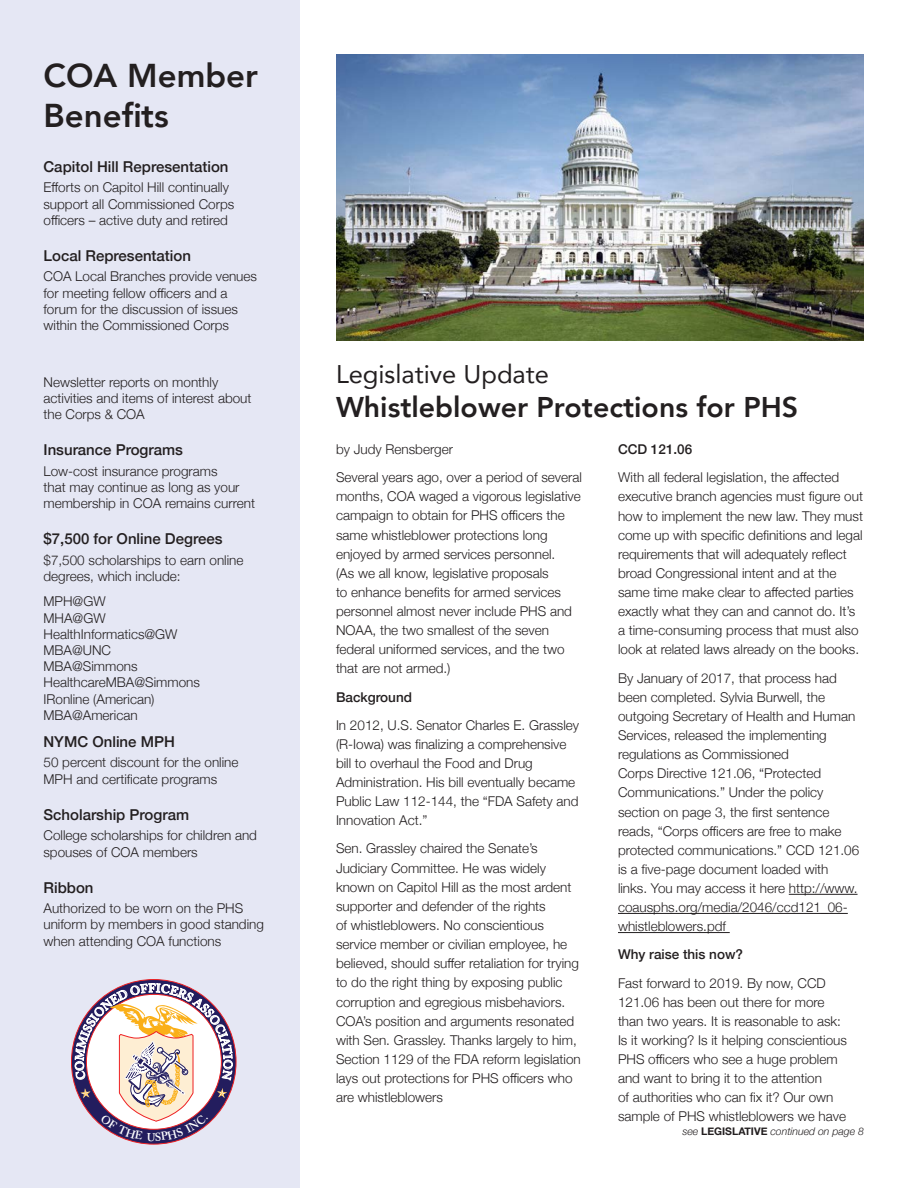
<style>
.page{position:relative;width:918px;height:1188px;background:#fff}
.page>*{position:absolute;margin:0;border:0;box-sizing:border-box;transform-origin:0 0}
.Body{font:800 33px/39.6px "Avenir";color:#231f20}
.Headline_2{font:800 28.5px "Avenir";color:#231f20}
.Headline_2-2{font:25.5px "Avenir";color:#231f20}
.BEN_Subhead{font:500 15px "Helvetica Neue";color:#231f20}
.Body-2{font:300 13.5px/19.2px "Helvetica Neue";color:#231f20}
.Subhead{font:500 13.5px "Helvetica Neue";color:#231f20}
.Body-3{font:500 13.5px "Helvetica Neue";color:#231f20}
.t1{font:italic 300 10.5px "Helvetica Neue";color:#231f20}
.s1{font-weight:700;font-style:normal}
</style>
<div class="page">
<div style="left:0;top:0;width:300px;height:1188px;background:#e5e7f4"></div>
<hr style="left:789px;top:894px;width:69px;height:1px;background:#231f20">
<hr style="left:618px;top:913px;width:230px;height:1px;background:#231f20">
<hr style="left:618px;top:932px;width:112px;height:1px;background:#231f20">
<img style="left:336px;top:54px;width:528px;height:286px">
<svg style="left:75px;top:983px;width:158px;height:158px"></svg>
<p class="Body" style="left:44px;top:56px;width:216px">COA Member<br>Benefits</p>
<p class="BEN_Subhead" style="left:44px;top:154px;width:187px">Capitol Hill Representation</p>
<p class="Body-2" style="left:44px;top:178px;width:192px;line-height:16.2px">Efforts on Capitol Hill continually support all Commissioned Corps officers – active duty and retired</p>
<p class="BEN_Subhead" style="left:44px;top:243px;width:149px">Local Representation</p>
<p class="Body-2" style="left:44px;top:268px;width:215px;line-height:16.2px">COA Local Branches provide venues for meeting fellow officers and a forum for the discussion of issues within the Commissioned Corps</p>
<p class="Body-2" style="left:44px;top:373px;width:210px;line-height:16.2px">Newsletter reports on monthly activities and items of interest about the Corps &amp; COA</p>
<p class="BEN_Subhead" style="left:44px;top:438px;width:141px">Insurance Programs</p>
<p class="Body-2" style="left:44px;top:462px;width:213px;line-height:16.2px">Low-cost insurance programs<br>that may continue as long as your membership in COA remains current</p>
<p class="BEN_Subhead" style="left:44px;top:527px;width:181px">$7,500 for Online Degrees</p>
<p class="Body-2" style="left:44px;top:551px;width:202px;line-height:16.2px">$7,500 scholarships to earn online degrees, which include:</p>
<p class="Body-2" style="left:44px;top:591px;width:64px">MPH@GW</p>
<p class="Body-2" style="left:44px;top:607px;width:64px">MHA@GW</p>
<p class="Body-2" style="left:44px;top:623px;width:136px">HealthInformatics@GW</p>
<p class="Body-2" style="left:44px;top:640px;width:69px">MBA@UNC</p>
<p class="Body-2" style="left:44px;top:656px;width:96px">MBA@Simmons</p>
<p class="Body-2" style="left:44px;top:672px;width:158px">HealthcareMBA@Simmons</p>
<p class="Body-2" style="left:44px;top:688px;width:113px">IRonline (American)</p>
<p class="Body-2" style="left:44px;top:704px;width:96px">MBA@American</p>
<p class="BEN_Subhead" style="left:44px;top:729px;width:133px">NYMC Online MPH</p>
<p class="Body-2" style="left:44px;top:754px;width:197px;line-height:16.2px">50 percent discount for the online<br>MPH and certificate programs</p>
<p class="BEN_Subhead" style="left:44px;top:802px;width:147px">Scholarship Program</p>
<p class="Body-2" style="left:44px;top:826px;width:215px;line-height:16.2px">College scholarships for children and spouses of COA members</p>
<p class="BEN_Subhead" style="left:44px;top:875px;width:52px">Ribbon</p>
<p class="Body-2" style="left:44px;top:899px;width:222px;line-height:16.2px">Authorized to be worn on the PHS uniform by members in good standing when attending COA functions</p>
<p class="Headline_2-2" style="left:336px;top:353px;width:215px">Legislative Update</p>
<p class="Headline_2" style="left:336px;top:385px;width:464px">Whistleblower Protections for PHS</p>
<p class="Body-3" style="left:618px;top:439px;width:76px">CCD 121.06</p>
<p class="Body-2" style="left:618px;top:467px;width:247px">With all federal legislation, the affected executive branch agencies must figure out how to implement the new law. They must come up with specific definitions and legal requirements that will adequately reflect broad Congressional intent and at the same time make clear to affected parties exactly what they can and cannot do. It’s a time-consuming process that must also look at related laws already on the books.</p>
<p class="Body-2" style="left:618px;top:667px;width:243px">By January of 2017, that process had been completed. Sylvia Burwell, the outgoing Secretary of Health and Human Services, released the implementing regulations as Commissioned<br>Corps Directive 121.06, “Protected Communications.” Under the policy section on page 3, the first sentence reads, “Corps officers are free to make protected communications.” CCD 121.06 is a five-page document loaded with links. You may access it here http://www. coausphs.org/media/2046/ccd121_06- whistleblowers.pdf</p>
<p class="Subhead" style="left:618px;top:944px;width:127px">Why raise this now?</p>
<p class="Body-2" style="left:618px;top:972px;width:231px">Fast forward to 2019. By now, CCD 121.06 has been out there for more than two years. It is reasonable to ask:<br>Is it working? Is it helping conscientious PHS officers who see a huge problem and want to bring it to the attention<br>of authorities who can fix it? Our own sample of PHS whistleblowers we have</p>
<p class="t1" style="left:682px;top:1122px;width:183px">see <span class="s1">LEGISLATIVE</span> continued on page 8</p>
<p class="Body-2" style="left:336px;top:439px;width:119px">by Judy Rensberger</p>
<p class="Body-2" style="left:336px;top:467px;width:247px">Several years ago, over a period of several months, COA waged a vigorous legislative campaign to obtain for PHS officers the same whistleblower protections long enjoyed by armed services personnel.<br>(As we all know, legislative proposals<br>to enhance benefits for armed services personnel almost never include PHS and NOAA, the two smallest of the seven federal uniformed services, and the two that are not armed.)</p>
<p class="Subhead" style="left:336px;top:686px;width:78px">Background</p>
<p class="Body-2" style="left:336px;top:714px;width:245px">In 2012, U.S. Senator Charles E. Grassley (R-Iowa) was finalizing a comprehensive bill to overhaul the Food and Drug Administration. His bill eventually became Public Law 112-144, the “FDA Safety and Innovation Act.”</p>
<p class="Body-2" style="left:336px;top:838px;width:246px">Sen. Grassley chaired the Senate’s Judiciary Committee. He was widely known on Capitol Hill as the most ardent supporter and defender of the rights<br>of whistleblowers. No conscientious service member or civilian employee, he believed, should suffer retaliation for trying to do the right thing by exposing public corruption and egregious misbehaviors.<br>COA’s position and arguments resonated with Sen. Grassley. Thanks largely to him, Section 1129 of the FDA reform legislation lays out protections for PHS officers who are whistleblowers</p>
</div>
